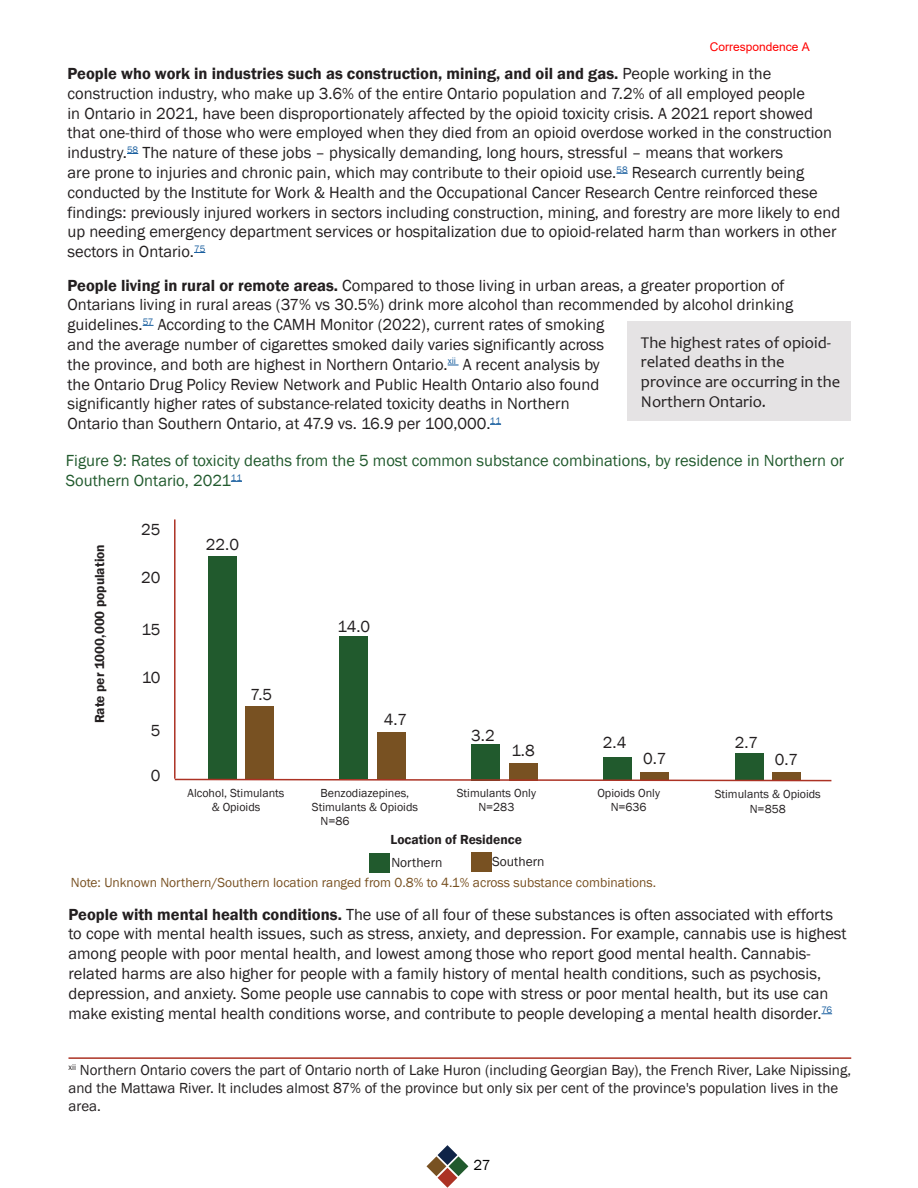
<style>
.page{position:relative;width:918px;height:1188px;background:#fff}
.page>*{position:absolute;margin:0;border:0;box-sizing:border-box;transform-origin:0 0}
.t1{font:16.5px/19.8px "Franklin Gothic";color:#231f20}
.t2{font:16.5px/19.8px "Franklin Gothic";color:#215a2d}
.t3{font:16.5px/19.8px "Candara";color:#231f20}
.t4{font:15px/18px "Franklin Gothic";color:#231f20}
.t5{font:15px "Franklin Gothic";color:#000}
.t6{font:13.5px "Franklin Gothic";color:#785122}
.t7{font:600 13.5px "Franklin Gothic";color:#231f20}
.t8{font:13.5px "Franklin Gothic";color:#231f20}
.t9{font:12px/14.4px "Franklin Gothic";color:#231f20;text-align:center}
.t10{font:12px "Arial";color:#f00}
.s1{font-weight:600}
</style>
<div class="page">
<svg style="left:427px;top:1145px;width:41px;height:43px"></svg>
<svg style="left:616px;top:173px;width:12px;height:1px"></svg>
<div style="left:627px;top:322px;width:223px;height:99px;background:#e5e3e4"></div>
<div style="left:208px;top:556px;width:29px;height:223px;background:#215a2d"></div>
<div style="left:339px;top:637px;width:29px;height:142px;background:#215a2d"></div>
<div style="left:471px;top:744px;width:29px;height:36px;background:#215a2d"></div>
<div style="left:603px;top:757px;width:28px;height:22px;background:#215a2d"></div>
<div style="left:735px;top:753px;width:29px;height:26px;background:#215a2d"></div>
<div style="left:245px;top:706px;width:29px;height:73px;background:#785122"></div>
<div style="left:377px;top:732px;width:29px;height:47px;background:#785122"></div>
<div style="left:509px;top:763px;width:29px;height:18px;background:#785122"></div>
<div style="left:640px;top:772px;width:29px;height:7px;background:#785122"></div>
<div style="left:772px;top:772px;width:29px;height:7px;background:#785122"></div>
<svg style="left:174px;top:778px;width:658px;height:4px"></svg>
<hr style="left:174px;top:519px;width:2px;height:260px;background:#ac3224">
<div style="left:369px;top:853px;width:20px;height:19px;background:#215a2d"></div>
<div style="left:471px;top:852px;width:20px;height:20px;background:#785122"></div>
<hr style="left:68px;top:1057px;width:783px;height:2px;background:#ac3224">
<p class="t10" style="left:710px;top:39px;width:102px">Correspondence A</p>
<p class="t1" style="left:67px;top:64px;width:774px"><span class="s1">People who work in industries such as construction, mining, and oil and gas.</span> People working in the construction industry, who make up 3.6% of the entire Ontario population and 7.2% of all employed people<br>in Ontario in 2021, have been disproportionately affected by the opioid toxicity crisis. A 2021 report showed that one-third of those who were employed when they died from an opioid overdose worked in the construction industry.<sup>58</sup> The nature of these jobs – physically demanding, long hours, stressful – means that workers<br>are prone to injuries and chronic pain, which may contribute to their opioid use.<sup>58</sup> Research currently being conducted by the Institute for Work &amp; Health and the Occupational Cancer Research Centre reinforced these findings: previously injured workers in sectors including construction, mining, and forestry are more likely to end up needing emergency department services or hospitalization due to opioid-related harm than workers in other sectors in Ontario.<sup>75</sup></p>
<p class="t1" style="left:67px;top:276px;width:727px"><span class="s1">People living in rural or remote areas.</span> Compared to those living in urban areas, a greater proportion of Ontarians living in rural areas (37% vs 30.5%) drink more alcohol than recommended by alcohol drinking guidelines.<sup>57</sup> According to the CAMH Monitor (2022), current rates of smoking<br>and the average number of cigarettes smoked daily varies significantly across<br>the province, and both are highest in Northern Ontario.<sup>xii</sup> A recent analysis by<br>the Ontario Drug Policy Review Network and Public Health Ontario also found<br>significantly higher rates of substance-related toxicity deaths in Northern<br>Ontario than Southern Ontario, at 47.9 vs. 16.9 per 100,000.<sup>11</sup></p>
<p class="t3" style="left:641px;top:332px;width:201px">The highest rates of opioid&shy;related deaths in the province are occurring in the<br>Northern Ontario.</p>
<p class="t2" style="left:66px;top:451px;width:780px">Figure 9: Rates of toxicity deaths from the 5 most common substance combinations, by residence in Northern or<br>Southern Ontario, 2021<sup>11</sup></p>
<p class="t7" style="left:91px;top:723px;width:181px;rotate:-90deg">Rate per 1000,000 population</p>
<p class="t1" style="left:141px;top:520px;width:21px">25</p>
<p class="t1" style="left:141px;top:568px;width:21px">20</p>
<p class="t1" style="left:141px;top:620px;width:21px">15</p>
<p class="t1" style="left:142px;top:667px;width:20px">10</p>
<p class="t1" style="left:151px;top:721px;width:11px">5</p>
<p class="t1" style="left:151px;top:766px;width:11px">0</p>
<p class="t1" style="left:206px;top:535px;width:35px">22.0</p>
<p class="t1" style="left:251px;top:685px;width:23px">7.5</p>
<p class="t1" style="left:338px;top:617px;width:34px">14.0</p>
<p class="t1" style="left:384px;top:709px;width:25px">4.7</p>
<p class="t9" style="left:188px;top:786px;width:98px">Alcohol, Stimulants &amp; Opioids</p>
<p class="t9" style="left:321px;top:786px;width:90px">Benzodiazepines,</p>
<p class="t9" style="left:312px;top:800px;width:108px">Stimulants &amp; Opioids</p>
<p class="t9" style="left:320px;top:814px;width:30px">N=86</p>
<p class="t1" style="left:471px;top:726px;width:25px">3.2</p>
<p class="t1" style="left:511px;top:741px;width:25px">1.8</p>
<p class="t1" style="left:603px;top:733px;width:25px">2.4</p>
<p class="t1" style="left:643px;top:749px;width:25px">0.7</p>
<p class="t1" style="left:735px;top:733px;width:25px">2.7</p>
<p class="t1" style="left:775px;top:750px;width:25px">0.7</p>
<p class="t9" style="left:457px;top:786px;width:81px">Stimulants Only<br>N=283</p>
<p class="t9" style="left:597px;top:786px;width:64px">Opioids Only<br>N=636</p>
<p class="t9" style="left:715px;top:787px;width:108px">Stimulants &amp; Opioids<br>N=858</p>
<p class="t7" style="left:391px;top:832px;width:133px">Location of Residence</p>
<p class="t8" style="left:391px;top:854px;width:53px">Northern</p>
<p class="t8" style="left:492px;top:853px;width:54px">Southern</p>
<p class="t6" style="left:71px;top:874px;width:587px">Note: Unknown Northern/Southern location ranged from 0.8% to 4.1% across substance combinations.</p>
<p class="t1" style="left:68px;top:904px;width:780px"><span class="s1">People with mental health conditions.</span> The use of all four of these substances is often associated with efforts to cope with mental health issues, such as stress, anxiety, and depression. For example, cannabis use is highest among people with poor mental health, and lowest among those who report good mental health. Cannabis&shy;related harms are also higher for people with a family history of mental health conditions, such as psychosis, depression, and anxiety. Some people use cannabis to cope with stress or poor mental health, but its use can make existing mental health conditions worse, and contribute to people developing a mental health disorder.<sup>76</sup></p>
<p class="t4" style="left:68px;top:1062px;width:784px"><sup>xii</sup> Northern Ontario covers the part of Ontario north of Lake Huron (including Georgian Bay), the French River, Lake Nipissing, and the Mattawa River. It includes almost 87% of the province but only six per cent of the province's population lives in the area.</p>
<p class="t5" style="left:474px;top:1155px;width:18px">27</p>
</div>
